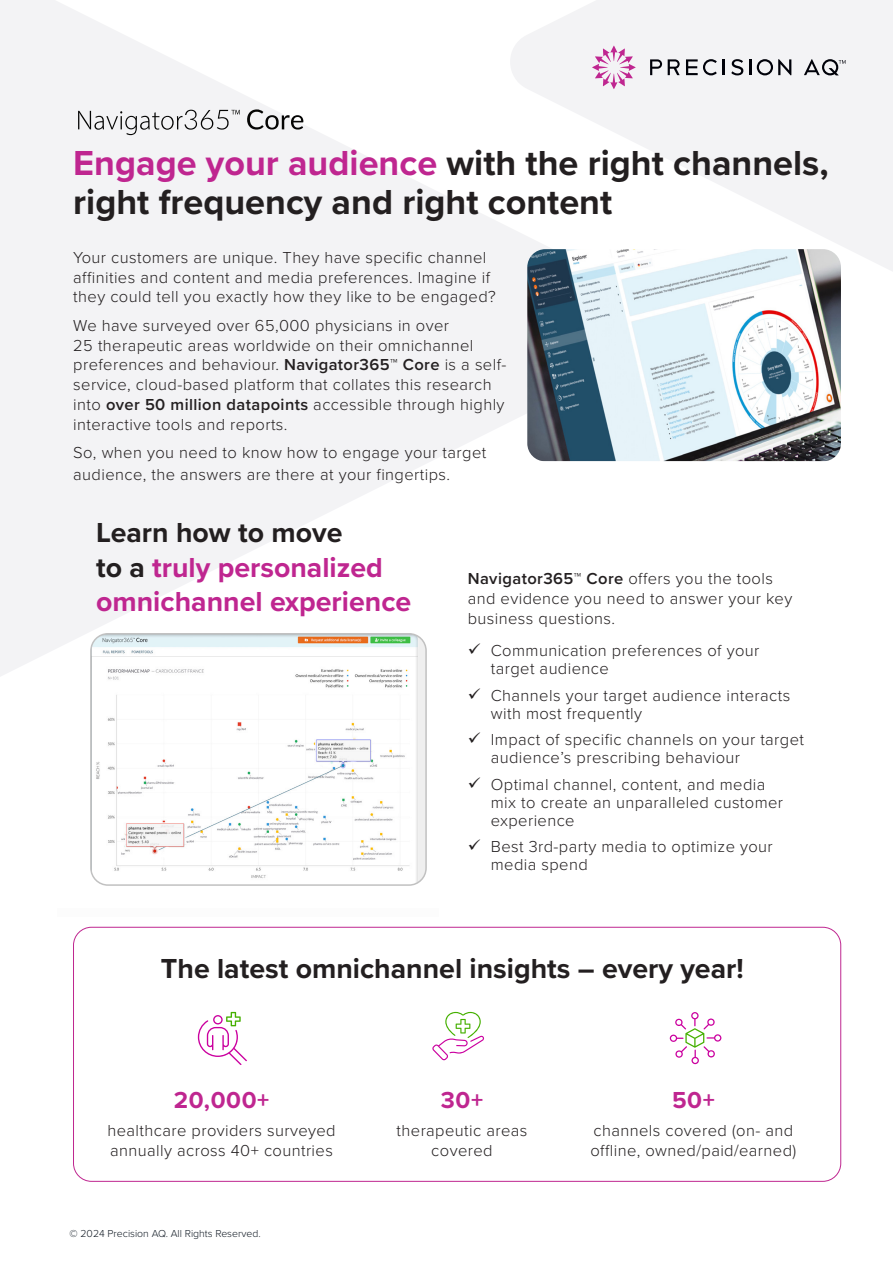
<style>
.page{position:relative;width:893px;height:1263px;background:#fff}
.page>*{position:absolute;margin:0;border:0;box-sizing:border-box;transform-origin:0 0}
.Title_PN{font:700 36px/39px "Proxima Nova";color:#231f20}
.Title_small_PN{font:700 28.5px/34.2px "Proxima Nova";color:#bf2690}
.Title_small_PN-2{font:700 28.5px "Proxima Nova";color:#231f20}
.Bodytext_PN{font:700 24px "Proxima Nova";letter-spacing:.025em;color:#bf2690}
.Bodytext_PN-2{font:300 16.5px/19.8px "Proxima Nova";letter-spacing:.025em;color:#231f20}
.t1{font:300 10.5px "Proxima Nova";color:#0f1822}
.s1{color:#bf2690}
.s2{font-weight:600}
.s3{color:#231f20}
</style>
<div class="page">
<svg style="left:0;top:0;width:673px;height:676px;fill:#f3f3f5"></svg>
<svg style="left:505px;top:0;width:388px;height:423px;fill:#f3f3f5"></svg>
<svg style="left:592px;top:46px;width:44px;height:43px"></svg>
<svg style="left:731px;top:59px;width:12px;height:16px"></svg>
<svg style="left:686px;top:59px;width:31px;height:16px"></svg>
<svg style="left:650px;top:59px;width:12px;height:16px"></svg>
<svg style="left:668px;top:59px;width:12px;height:16px"></svg>
<svg style="left:723px;top:59px;width:2px;height:16px"></svg>
<hr style="left:749px;top:59px;width:3px;height:16px;background:#000109">
<svg style="left:757px;top:59px;width:34px;height:16px"></svg>
<svg style="left:804px;top:59px;width:42px;height:16px"></svg>
<img style="left:527px;top:249px;width:314px;height:212px">
<img style="left:91px;top:634px;width:335px;height:249px">
<div style="left:90px;top:633px;width:337px;height:253px;border:2px solid #c1c1c1;border-radius:17px"></div>
<svg style="left:247px;top:109px;width:56px;height:21px"></svg>
<svg style="left:78px;top:110px;width:162px;height:25px"></svg>
<svg style="left:198px;top:1012px;width:49px;height:53px"></svg>
<svg style="left:432px;top:1012px;width:52px;height:48px"></svg>
<svg style="left:670px;top:1012px;width:51px;height:52px"></svg>
<svg style="left:469px;top:643px;width:11px;height:11px"></svg>
<p class="Title_PN" style="left:73px;top:143px;width:757px"><span class="s1">Engage your audience</span> with the right channels, right frequency and right content</p>
<p class="Bodytext_PN-2" style="left:73px;top:247px;width:424px">Your customers are unique. They have specific channel affinities and content and media preferences. Imagine if they could tell you exactly how they like to be engaged?</p>
<p class="Bodytext_PN-2" style="left:73px;top:314px;width:435px">We have surveyed over 65,000 physicians in over<br>25 therapeutic areas worldwide on their omnichannel preferences and behaviour. <span class="s2">Navigator365™ Core</span> is a self&shy;service, cloud-based platform that collates this research into <span class="s2">over 50 million datapoints</span> accessible through highly interactive tools and reports.</p>
<p class="Bodytext_PN-2" style="left:73px;top:441px;width:415px;line-height:21.6px">So, when you need to know how to engage your target audience, the answers are there at your fingertips.</p>
<p class="Title_small_PN" style="left:96px;top:515px;width:317px"><span class="s3">Learn how to move<br>to a</span> truly personalized omnichannel experience</p>
<p class="Bodytext_PN-2" style="left:468px;top:568px;width:326px"><span class="s2">Navigator365™ Core</span> offers you the tools and evidence you need to answer your key business questions.</p>
<p class="Bodytext_PN-2" style="left:491px;top:641px;width:270px;line-height:18px">Communication preferences of your target audience</p>
<p class="Bodytext_PN-2" style="left:491px;top:685px;width:301px;line-height:18px">Channels your target audience interacts with most frequently</p>
<p class="Bodytext_PN-2" style="left:491px;top:730px;width:315px;line-height:18px">Impact of specific channels on your target audience’s prescribing behaviour</p>
<p class="Bodytext_PN-2" style="left:491px;top:774px;width:294px;line-height:18px">Optimal channel, content, and media mix to create an unparalleled customer experience</p>
<p class="Bodytext_PN-2" style="left:491px;top:837px;width:284px;line-height:18px">Best 3rd-party media to optimize your media spend</p>
<p class="Title_small_PN-2" style="left:161px;top:947px;width:584px">The latest omnichannel insights – every year!</p>
<p class="Bodytext_PN" style="left:174px;top:1082px;width:97px">20,000+</p>
<p class="Bodytext_PN-2" style="left:108px;top:1119px;width:230px">healthcare providers surveyed annually across 40+ countries</p>
<p class="t1" style="left:70px;top:1225px;width:193px">© 2024 Precision AQ. All Rights Reserved.</p>
<p class="Bodytext_PN" style="left:441px;top:1082px;width:44px">30+</p>
<p class="Bodytext_PN-2" style="left:397px;top:1119px;width:132px;text-align:center">therapeutic areas covered</p>
<p class="Bodytext_PN" style="left:672px;top:1082px;width:44px">50+</p>
<p class="Bodytext_PN-2" style="left:590px;top:1119px;width:207px">channels covered (on- and offline, owned/paid/earned)</p>
</div>
